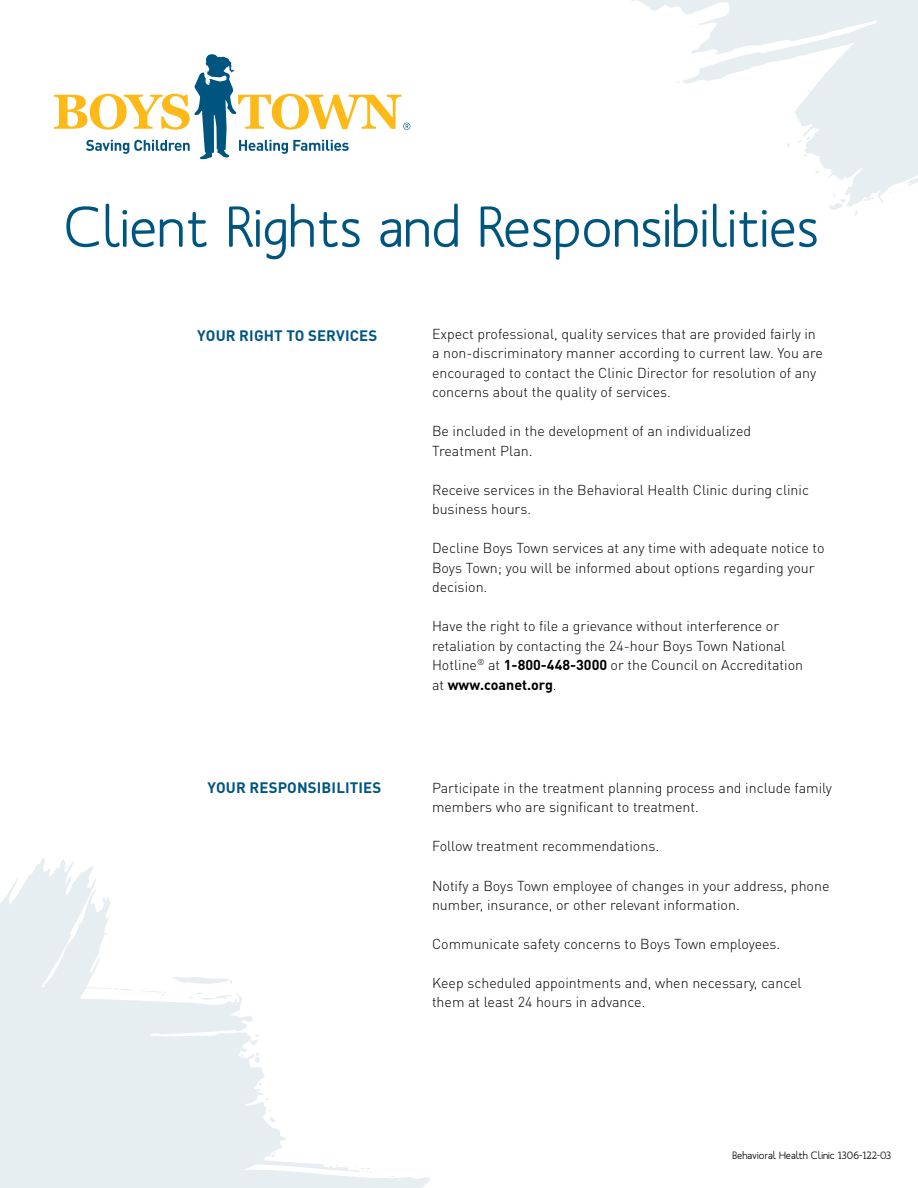
<style>
.page{position:relative;width:918px;height:1188px;background:#fff}
.page>*{position:absolute;margin:0;border:0;box-sizing:border-box;transform-origin:0 0}
.t1{font:500 57px "Mank Sans";color:#005580}
.t2{font:700 15px "DINOT";letter-spacing:.01em;color:#005581}
.t3{font:300 14.25px/19.5px "DINOT";color:#000}
.t4{font:500 10.5px "Mank Sans";color:#000}
.s1{font-weight:700}
</style>
<div class="page">
<svg style="left:54px;top:54px;width:356px;height:105px"></svg>
<svg style="left:0;top:858px;width:430px;height:330px"></svg>
<svg style="left:255px;top:1034px;width:4px;height:3px"></svg>
<svg style="left:258px;top:1081px;width:3px;height:4px"></svg>
<svg style="left:265px;top:1098px;width:3px;height:5px"></svg>
<svg style="left:268px;top:1109px;width:7px;height:15px"></svg>
<svg style="left:271px;top:1152px;width:4px;height:6px"></svg>
<svg style="left:355px;top:1167px;width:17px;height:6px"></svg>
<svg style="left:255px;top:1053px;width:7px;height:13px"></svg>
<svg style="left:113px;top:976px;width:126px;height:26px"></svg>
<svg style="left:241px;top:1054px;width:3px;height:4px"></svg>
<svg style="left:631px;top:0;width:287px;height:207px"></svg>
<svg style="left:676px;top:81px;width:4px;height:3px"></svg>
<svg style="left:815px;top:170px;width:5px;height:4px"></svg>
<svg style="left:863px;top:197px;width:11px;height:5px"></svg>
<svg style="left:855px;top:210px;width:3px;height:6px"></svg>
<svg style="left:798px;top:136px;width:13px;height:8px"></svg>
<svg style="left:785px;top:142px;width:5px;height:5px"></svg>
<svg style="left:827px;top:193px;width:19px;height:17px"></svg>
<h1 class="t1" style="left:64px;top:191px;width:757px">Client Rights and Responsibilities</h1>
<p class="t2" style="left:197px;top:325px;width:181px">YOUR RIGHT TO SERVICES</p>
<p class="t3" style="left:432px;top:323px;width:392px">Expect professional, quality services that are provided fairly in a non-discriminatory manner according to current law. You are encouraged to contact the Clinic Director for resolution of any concerns about the quality of services.</p>
<p class="t3" style="left:432px;top:421px;width:321px">Be included in the development of an individualized<br>Treatment Plan.</p>
<p class="t3" style="left:432px;top:479px;width:379px">Receive services in the Behavioral Health Clinic during clinic business hours.</p>
<p class="t3" style="left:432px;top:538px;width:394px">Decline Boys Town services at any time with adequate notice to<br>Boys Town; you will be informed about options regarding your decision.</p>
<p class="t3" style="left:432px;top:616px;width:373px">Have the right to file a grievance without interference or retaliation by contacting the 24-hour Boys Town National Hotline<sup>®</sup> at <span class="s1">1-800-448-3000</span> or the Council on Accreditation at <span class="s1">WWW.COANET.ORG</span>.</p>
<p class="t2" style="left:208px;top:777px;width:174px">YOUR RESPONSIBILITIES</p>
<p class="t3" style="left:432px;top:778px;width:401px">Participate in the treatment planning process and include family members who are significant to treatment.</p>
<p class="t3" style="left:432px;top:836px;width:229px">Follow treatment recommendations.</p>
<p class="t3" style="left:432px;top:875px;width:399px">Notify a Boys Town employee of changes in your address, phone number, insurance, or other relevant information.</p>
<p class="t3" style="left:432px;top:934px;width:350px">Communicate safety concerns to Boys Town employees.</p>
<p class="t3" style="left:432px;top:973px;width:371px">Keep scheduled appointments and, when necessary, cancel them at least 24 hours in advance.</p>
<p class="t4" style="left:733px;top:1149px;width:160px">Behavioral Health Clinic 1306-122-03</p>
</div>
